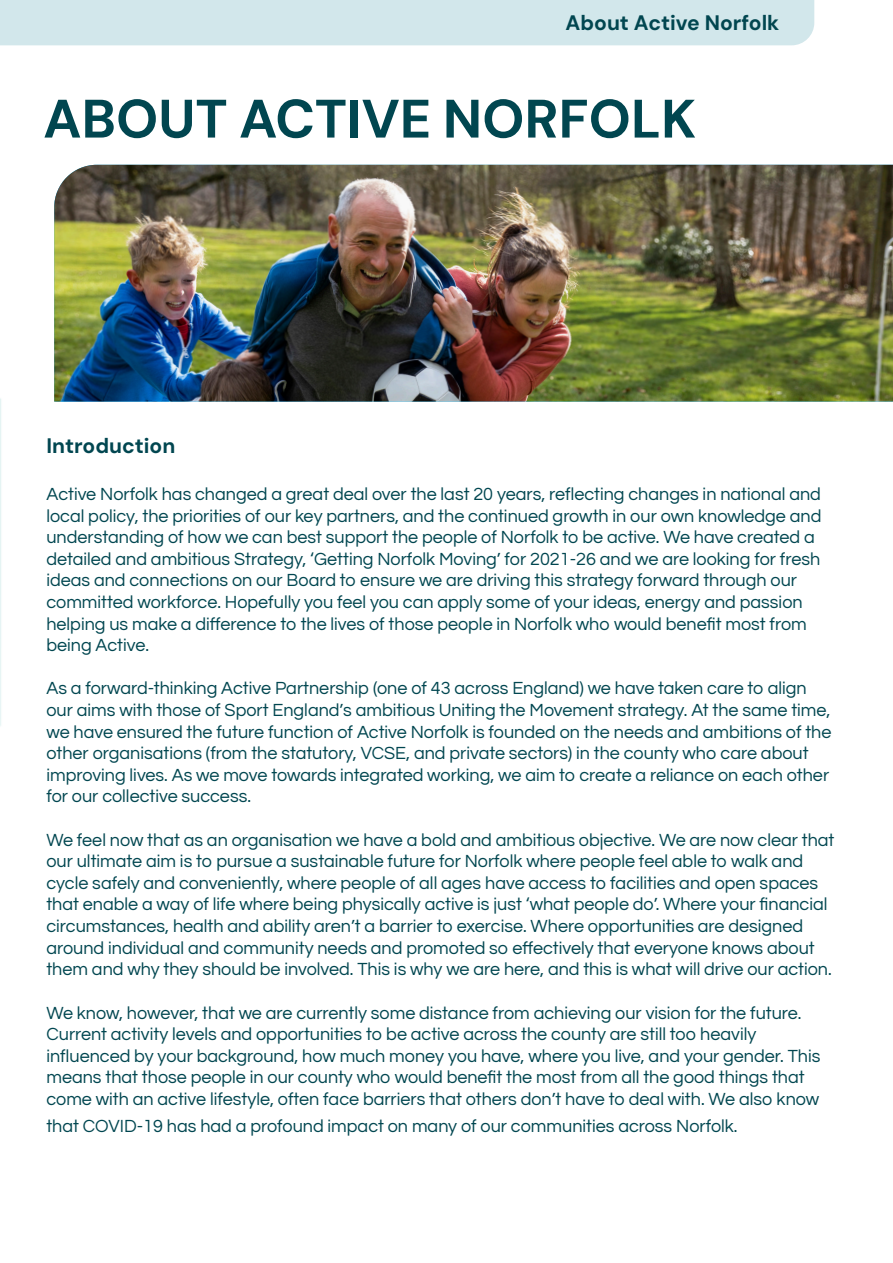
<style>
.page{position:relative;width:893px;height:1263px;background:#fff}
.page>*{position:absolute;margin:0;border:0;box-sizing:border-box;transform-origin:0 0}
.t1{font:54px "DM Sans 9 pt";color:#014650}
.t2{font:21px "DM Sans 9 pt";color:#014650}
.t3{font:18px/21.6px "Questrial";color:#014650}
</style>
<div class="page">
<div style="left:0;top:0;width:814px;height:45px;background:#d2e7eb"></div>
<img style="left:54px;top:165px;width:839px;height:236px">
<p class="t2" style="left:566px;top:10px;width:215px">About Active Norfolk</p>
<p class="t1" style="left:43px;top:85px;width:655px">ABOUT ACTIVE NORFOLK</p>
<p class="t2" style="left:46px;top:433px;width:130px">Introduction</p>
<p class="t3" style="left:46px;top:484px;width:776px">Active Norfolk has changed a great deal over the last 20 years, reflecting changes in national and local policy, the priorities of our key partners, and the continued growth in our own knowledge and understanding of how we can best support the people of Norfolk to be active. We have created a detailed and ambitious Strategy, ‘Getting Norfolk Moving’ for 2021-26 and we are looking for fresh ideas and connections on our Board to ensure we are driving this strategy forward through our committed workforce. Hopefully you feel you can apply some of your ideas, energy and passion helping us make a difference to the lives of those people in Norfolk who would benefit most from being Active.</p>
<p class="t3" style="left:46px;top:678px;width:787px">As a forward-thinking Active Partnership (one of 43 across England) we have taken care to align our aims with those of Sport England’s ambitious Uniting the Movement strategy. At the same time, we have ensured the future function of Active Norfolk is founded on the needs and ambitions of the other organisations (from the statutory, VCSE, and private sectors) in the county who care about improving lives. As we move towards integrated working, we aim to create a reliance on each other for our collective success.</p>
<p class="t3" style="left:46px;top:829px;width:789px">We feel now that as an organisation we have a bold and ambitious objective. We are now clear that our ultimate aim is to pursue a sustainable future for Norfolk where people feel able to walk and</p>
<p class="t3" style="left:46px;top:873px;width:783px">cycle safely and conveniently, where people of all ages have access to facilities and open spaces that enable a way of life where being physically active is just ‘what people do’. Where your financial</p>
<p class="t3" style="left:46px;top:916px;width:787px">circumstances, health and ability aren’t a barrier to exercise. Where opportunities are designed around individual and community needs and promoted so effectively that everyone knows about them and why they should be involved. This is why we are here, and this is what will drive our action.</p>
<p class="t3" style="left:46px;top:1002px;width:757px">We know, however, that we are currently some distance from achieving our vision for the future.<br>Current activity levels and opportunities to be active across the county are still too heavily</p>
<p class="t3" style="left:46px;top:1045px;width:776px">influenced by your background, how much money you have, where you live, and your gender. This means that those people in our county who would benefit the most from all the good things that come with an active lifestyle, often face barriers that others don’t have to deal with. We also know</p>
<p class="t3" style="left:46px;top:1116px;width:693px">that COVID-19 has had a profound impact on many of our communities across Norfolk.</p>
</div>
